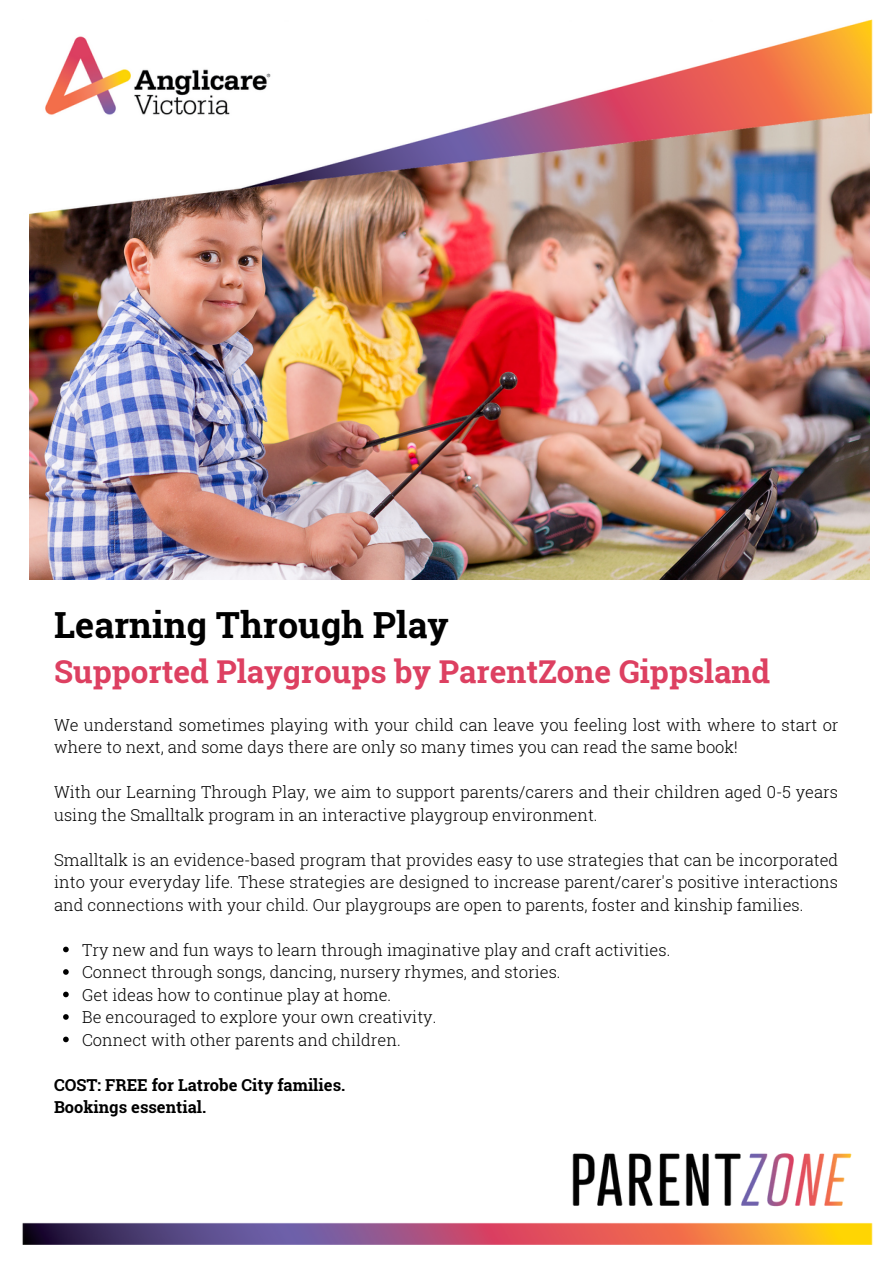
<style>
.page{position:relative;width:893px;height:1264px;background:#fff}
.page>*{position:absolute;margin:0;border:0;box-sizing:border-box;transform-origin:0 0}
.t1{font:700 36px "Roboto Slab";color:#000}
.t2{font:700 31.5px "Roboto Slab";color:#dd4061}
.t3{font:300 16.5px/22.5px "Roboto Slab";color:#000}
.t4{font:700 16.5px "Roboto Slab";color:#000}
</style>
<div class="page">
<svg style="left:63px;top:946px;width:6px;height:6px"></svg>
<svg style="left:63px;top:969px;width:6px;height:5px"></svg>
<svg style="left:63px;top:991px;width:6px;height:6px"></svg>
<svg style="left:63px;top:1014px;width:6px;height:5px"></svg>
<svg style="left:63px;top:1036px;width:6px;height:6px"></svg>
<img style="left:29px;top:250px;width:840px;height:329px">
<img style="left:22px;top:1153px;width:851px;height:92px">
<img style="left:29px;top:19px;width:844px;height:231px">
<p class="t1" style="left:54px;top:600px;width:396px">Learning Through Play</p>
<p class="t2" style="left:54px;top:650px;width:717px">Supported Playgroups by ParentZone Gippsland</p>
<p class="t3" style="left:54px;top:713px;width:786px">We understand sometimes playing with your child can leave you feeling lost with where to start or where to next, and some days there are only so many times you can read the same book!</p>
<p class="t3" style="left:54px;top:780px;width:785px">With our Learning Through Play, we aim to support parents/carers and their children aged 0-5 years using the Smalltalk program in an interactive playgroup environment.</p>
<p class="t3" style="left:54px;top:848px;width:785px;text-align:justify">Smalltalk is an evidence-based program that provides easy to use strategies that can be incorporated into your everyday life. These strategies are designed to increase parent/carer's positive interactions and connections with your child. Our playgroups are open to parents, foster and kinship families.</p>
<p class="t3" style="left:82px;top:938px;width:590px">Try new and fun ways to learn through imaginative play and craft activities.</p>
<p class="t3" style="left:82px;top:960px;width:480px">Connect through songs, dancing, nursery rhymes, and stories.</p>
<p class="t3" style="left:82px;top:982px;width:311px">Get ideas how to continue play at home.</p>
<p class="t3" style="left:82px;top:1005px;width:356px">Be encouraged to explore your own creativity.</p>
<p class="t3" style="left:82px;top:1027px;width:320px">Connect with other parents and children.</p>
<p class="t4" style="left:54px;top:1073px;width:293px">COST: FREE for Latrobe City families.</p>
<p class="t4" style="left:54px;top:1095px;width:154px">Bookings essential.</p>
</div>
